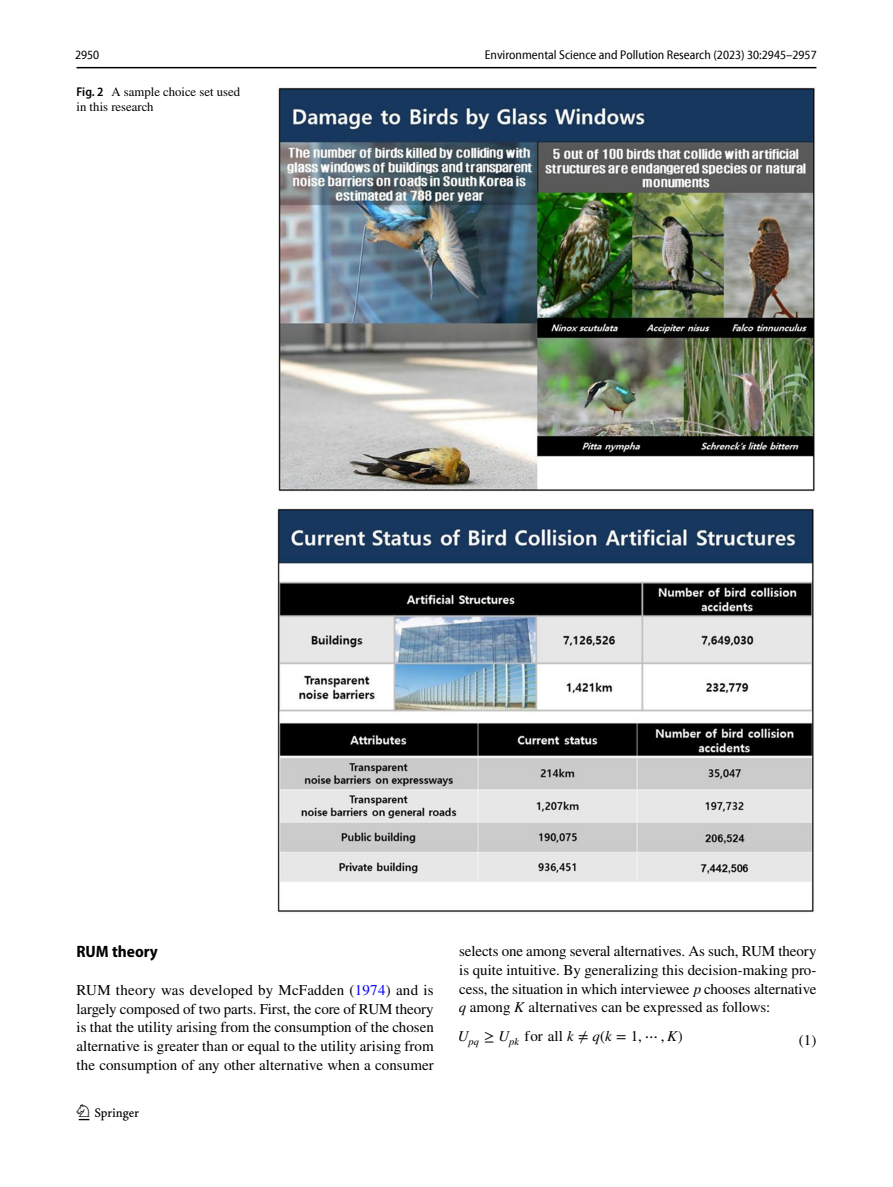
<style>
.page{position:relative;width:893px;height:1187px;background:#fff}
.page>*{position:absolute;margin:0;border:0;box-sizing:border-box;transform-origin:0 0}
.t1{font:22.5px "Springnew Regular 2";color:#000}
.t2{font:700 semi-condensed 16.5px "Myriad Pro";color:#000}
.t3{font:15px/18.8px "STIX";color:#000;text-align:justify}
.t4{font:15px "STIX Math Regular 5";color:#000}
.t5{font:semi-condensed 12.75px "Myriad Pro Unic";color:#000}
.t6{font:12.75px/15px "STIX";color:#000}
.t7{font:10.5px "STIX General Italic 4";color:#000}
.s1{font-family:"Myriad Pro";font-weight:600;font-stretch:semi-condensed}
.s2{color:#00f}
.s3{font-family:"STIX General";font-style:italic}
.s4{font-family:"STIX General Italic 2"}
.s5{font-family:"STIX General Italic 3"}
.s6{font-family:"STIX General Italic 4"}
.s7{font-family:"STIX Math Calligraphy"}
.s8{font-family:"STIX General"}
.s9{font-family:"STIX Math Script"}
</style>
<div class="page">
<hr style="left:77px;top:67px;width:739px;height:1px;background:#000">
<img style="left:277px;top:87px;width:538px;height:825px">
<p class="t5" style="left:75px;top:50px;width:26px">2950</p>
<p class="t5" style="left:485px;top:50px;width:333px">Environmental Science and Pollution Research (2023) 30:2945–2957</p>
<p class="t6" style="left:77px;top:85px;width:165px"><span class="s1">Fig. 2</span> A sample choice set used in this research</p>
<p class="t2" style="left:77px;top:942px;width:83px">RUM theory</p>
<p class="t3" style="left:77px;top:981px;width:359px">RUM theory was developed by McFadden (<span class="s2">1974</span>) and is largely composed of two parts. First, the core of RUM theory is that the utility arising from the consumption of the chosen alternative is greater than or equal to the utility arising from the consumption of any other alternative when a consumer</p>
<h1 class="t1" style="left:79px;top:1104px;width:62px">1 3</h1>
<p class="t3" style="left:459px;top:942px;width:359px">selects one among several alternatives. As such, RUM theory is quite intuitive. By generalizing this decision-making pro&shy;cess, the situation in which interviewee <span class="s3">p</span> chooses alternative <span class="s4">q</span> among <span class="s5">K</span> alternatives can be expressed as follows:</p>
<p class="t7" style="left:458px;top:1037px;width:63px"><sup>U</sup>pq <sup>≥</sup> <sup>U</sup>pk</p>
<p class="t3" style="left:799px;top:1031px;width:19px">(1)</p>
<p class="t4" style="left:524px;top:1031px;width:160px">for all <span class="s6">k</span> <span class="s7">≠</span> <span class="s6">q</span>(<span class="s6">k</span> = <span class="s8">1,</span><span class="s9">⋯</span><span class="s8">,</span><span class="s6">K</span>)</p>
</div>
